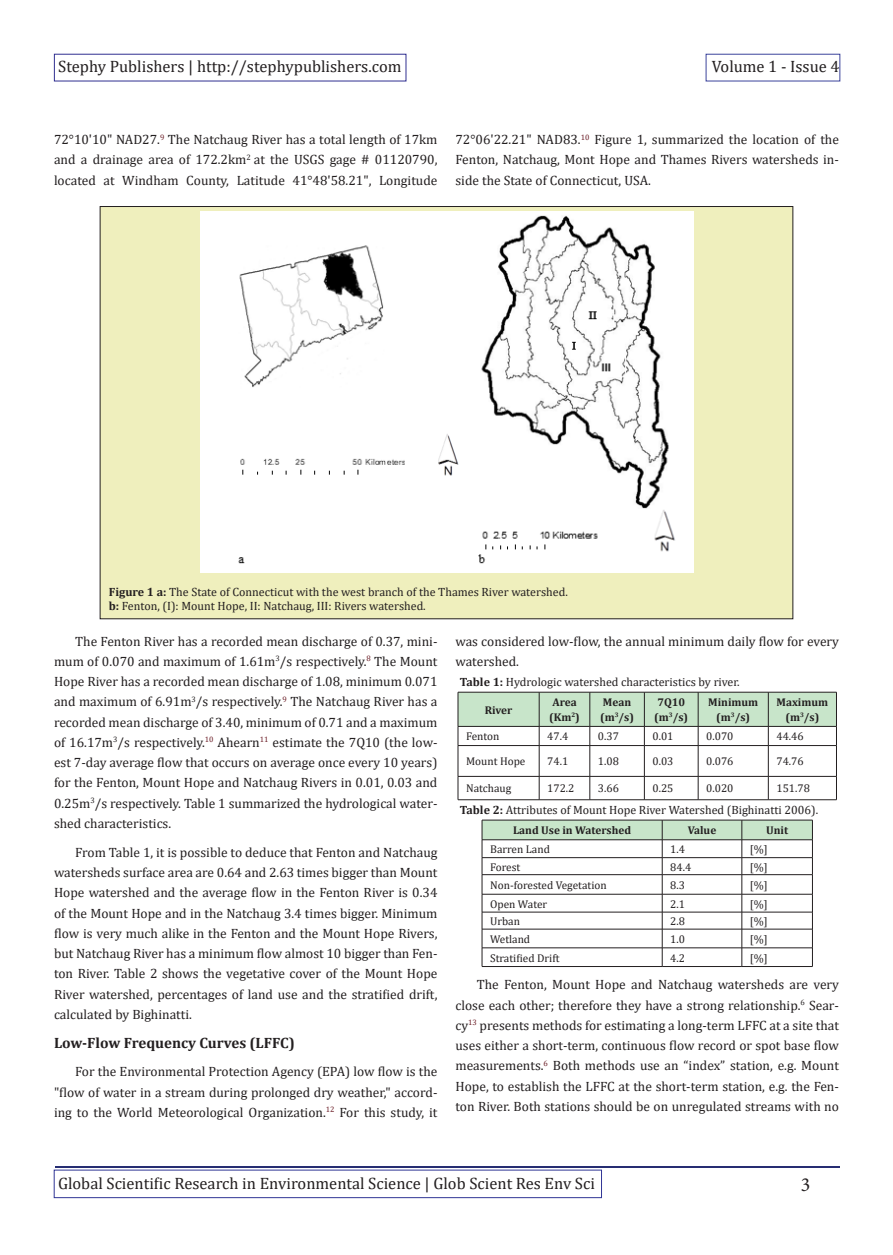
<style>
.page{position:relative;width:893px;height:1255px;background:#fff}
.page>*{position:absolute;margin:0;border:0;box-sizing:border-box;transform-origin:0 0}
.t1{font:19.95px "Minion Pro";color:#231f20}
.t2{font:16.5px "Cambria";color:#231f20}
.t3{font:700 15px "Cambria";color:#231f20}
.Body_Text_Indent_3{font:13.5px/20.2px "Cambria";color:#231f20;text-align:justify}
.t4{font:12px "Cambria";color:#231f20}
.t5{font:11.25px "Cambria";color:#231f20}
.t6{font:700 11.25px/14.4px "Cambria";color:#231f20;text-align:center}
.s1{font-weight:700}
</style>
<div class="page">
<div style="left:54px;top:54px;width:352px;height:27px;border:1px solid #302f90"></div>
<div style="left:706px;top:54px;width:134px;height:27px;border:1px solid #3b439b"></div>
<hr style="left:55px;top:1165px;width:785px;height:2px;background:#262d72">
<div style="left:100px;top:206px;width:693px;height:412px;background:#efefbd"></div>
<img style="left:201px;top:211px;width:492px;height:361px">
<svg style="left:458px;top:692px;width:379px;height:53px"></svg>
<hr style="left:458px;top:745px;width:81px;height:1px;background:#231f20">
<hr style="left:458px;top:745px;width:1px;height:31px;background:#231f20">
<hr style="left:539px;top:745px;width:51px;height:1px;background:#231f20">
<hr style="left:539px;top:745px;width:1px;height:31px;background:#231f20">
<hr style="left:590px;top:745px;width:54px;height:1px;background:#231f20">
<hr style="left:590px;top:745px;width:1px;height:31px;background:#231f20">
<hr style="left:644px;top:745px;width:54px;height:1px;background:#231f20">
<hr style="left:644px;top:745px;width:1px;height:31px;background:#231f20">
<hr style="left:698px;top:745px;width:70px;height:1px;background:#231f20">
<hr style="left:698px;top:745px;width:1px;height:31px;background:#231f20">
<hr style="left:768px;top:745px;width:68px;height:1px;background:#231f20">
<hr style="left:768px;top:745px;width:1px;height:31px;background:#231f20">
<hr style="left:836px;top:745px;width:1px;height:31px;background:#231f20">
<hr style="left:458px;top:776px;width:81px;height:1px;background:#231f20">
<svg style="left:458px;top:776px;width:1px;height:23px"></svg>
<hr style="left:539px;top:776px;width:51px;height:1px;background:#231f20">
<svg style="left:539px;top:776px;width:1px;height:23px"></svg>
<hr style="left:590px;top:776px;width:54px;height:1px;background:#231f20">
<svg style="left:590px;top:776px;width:1px;height:23px"></svg>
<hr style="left:644px;top:776px;width:54px;height:1px;background:#231f20">
<svg style="left:644px;top:776px;width:1px;height:23px"></svg>
<hr style="left:698px;top:776px;width:70px;height:1px;background:#231f20">
<svg style="left:698px;top:776px;width:1px;height:23px"></svg>
<hr style="left:768px;top:776px;width:68px;height:1px;background:#231f20">
<svg style="left:768px;top:776px;width:1px;height:23px"></svg>
<svg style="left:836px;top:776px;width:1px;height:23px"></svg>
<hr style="left:458px;top:799px;width:81px;height:1px;background:#231f20">
<hr style="left:539px;top:799px;width:51px;height:1px;background:#231f20">
<hr style="left:590px;top:799px;width:54px;height:1px;background:#231f20">
<hr style="left:644px;top:799px;width:54px;height:1px;background:#231f20">
<hr style="left:698px;top:799px;width:70px;height:1px;background:#231f20">
<hr style="left:768px;top:799px;width:68px;height:1px;background:#231f20">
<hr style="left:482px;top:819px;width:180px;height:1px;background:#231f20">
<hr style="left:662px;top:819px;width:80px;height:1px;background:#231f20">
<hr style="left:742px;top:819px;width:70px;height:1px;background:#231f20">
<svg style="left:482px;top:820px;width:331px;height:146px"></svg>
<hr style="left:482px;top:966px;width:180px;height:1px;background:#231f20">
<hr style="left:662px;top:966px;width:80px;height:1px;background:#231f20">
<hr style="left:742px;top:966px;width:70px;height:1px;background:#231f20">
<p class="t2" style="left:58px;top:56px;width:345px">Stephy Publishers | http://stephypublishers.com</p>
<p class="t2" style="left:712px;top:56px;width:129px">Volume 1 - Issue 4</p>
<p class="Body_Text_Indent_3" style="left:54px;top:129px;width:385px">72°10'10" NAD27.<sup>9</sup> The Natchaug River has a total length of 17km and a drainage area of 172.2km<sup>2</sup> at the USGS gage # 01120790, located at Windham County, Latitude 41°48'58.21", Longitude</p>
<p class="Body_Text_Indent_3" style="left:455px;top:129px;width:385px">72°06'22.21" NAD83.<sup>10</sup> Figure 1, summarized the location of the Fenton, Natchaug, Mont Hope and Thames Rivers watersheds in&shy;side the State of Connecticut, USA.</p>
<p class="t4" style="left:109px;top:584px;width:460px"><span class="s1">Figure 1 a:</span> The State of Connecticut with the west branch of the Thames River watershed.</p>
<p class="t4" style="left:109px;top:599px;width:318px"><span class="s1">b:</span> Fenton, (I): Mount Hope, II: Natchaug, III: Rivers watershed.</p>
<p class="Body_Text_Indent_3" style="left:54px;top:631px;width:385px;text-indent:21px">The Fenton River has a recorded mean discharge of 0.37, mini&shy;mum of 0.070 and maximum of 1.61m<sup>3</sup>/s respectively.<sup>8</sup> The Mount Hope River has a recorded mean discharge of 1.08, minimum 0.071 and maximum of 6.91m<sup>3</sup>/s respectively.<sup>9</sup> The Natchaug River has a recorded mean discharge of 3.40, minimum of 0.71 and a maximum of 16.17m<sup>3</sup>/s respectively.<sup>10</sup> Ahearn<sup>11</sup> estimate the 7Q10 (the low&shy;est 7-day average flow that occurs on average once every 10 years) for the Fenton, Mount Hope and Natchaug Rivers in 0.01, 0.03 and 0.25m<sup>3</sup>/s respectively. Table 1 summarized the hydrological water&shy;shed characteristics.</p>
<p class="Body_Text_Indent_3" style="left:54px;top:842px;width:385px;text-indent:21px">From Table 1, it is possible to deduce that Fenton and Natchaug watersheds surface area are 0.64 and 2.63 times bigger than Mount Hope watershed and the average flow in the Fenton River is 0.34 of the Mount Hope and in the Natchaug 3.4 times bigger. Minimum flow is very much alike in the Fenton and the Mount Hope Rivers, but Natchaug River has a minimum flow almost 10 bigger than Fen&shy;ton River. Table 2 shows the vegetative cover of the Mount Hope River watershed, percentages of land use and the stratified drift, calculated by Bighinatti.</p>
<p class="t3" style="left:54px;top:1031px;width:242px">Low-Flow Frequency Curves (LFFC)</p>
<p class="Body_Text_Indent_3" style="left:54px;top:1061px;width:385px;text-indent:21px">For the Environmental Protection Agency (EPA) low flow is the "flow of water in a stream during prolonged dry weather," accord&shy;ing to the World Meteorological Organization.<sup>12</sup> For this study, it</p>
<p class="Body_Text_Indent_3" style="left:455px;top:631px;width:385px">was considered low-flow, the annual minimum daily flow for every watershed.</p>
<p class="t4" style="left:460px;top:675px;width:281px"><span class="s1">Table 1:</span> Hydrologic watershed characteristics by river.</p>
<p class="t6" style="left:485px;top:702px;width:29px">River</p>
<p class="t6" style="left:708px;top:695px;width:52px">Minimum (m<sup>3</sup>/s)</p>
<p class="t6" style="left:776px;top:695px;width:53px">Maximum (m<sup>3</sup>/s)</p>
<p class="t6" style="left:657px;top:695px;width:29px">7Q10</p>
<p class="t6" style="left:654px;top:709px;width:35px">(m<sup>3</sup>/s)</p>
<p class="t6" style="left:552px;top:695px;width:26px">Area</p>
<p class="t6" style="left:549px;top:709px;width:32px">(Km<sup>2</sup>)</p>
<p class="t6" style="left:603px;top:695px;width:30px">Mean</p>
<p class="t6" style="left:600px;top:709px;width:35px">(m<sup>3</sup>/s)</p>
<p class="t5" style="left:466px;top:730px;width:35px">Fenton</p>
<p class="t5" style="left:547px;top:730px;width:23px">47.4</p>
<p class="t5" style="left:598px;top:730px;width:23px">0.37</p>
<p class="t5" style="left:652px;top:730px;width:23px">0.01</p>
<p class="t5" style="left:706px;top:730px;width:29px">0.070</p>
<p class="t5" style="left:776px;top:730px;width:29px">44.46</p>
<p class="t5" style="left:466px;top:754px;width:61px">Mount Hope</p>
<p class="t5" style="left:547px;top:754px;width:23px">74.1</p>
<p class="t5" style="left:598px;top:754px;width:23px">1.08</p>
<p class="t5" style="left:652px;top:754px;width:23px">0.03</p>
<p class="t5" style="left:706px;top:754px;width:29px">0.076</p>
<p class="t5" style="left:776px;top:754px;width:29px">74.76</p>
<p class="t5" style="left:466px;top:782px;width:47px">Natchaug</p>
<p class="t5" style="left:547px;top:782px;width:29px">172.2</p>
<p class="t5" style="left:598px;top:782px;width:23px">3.66</p>
<p class="t5" style="left:652px;top:782px;width:23px">0.25</p>
<p class="t5" style="left:706px;top:782px;width:29px">0.020</p>
<p class="t5" style="left:776px;top:782px;width:35px">151.78</p>
<p class="t4" style="left:460px;top:802px;width:360px"><span class="s1">Table 2:</span> Attributes of Mount Hope River Watershed (Bighinatti 2006).</p>
<p class="t6" style="left:513px;top:822px;width:120px">Land Use in Watershed</p>
<p class="t6" style="left:688px;top:822px;width:30px">Value</p>
<p class="t6" style="left:766px;top:822px;width:24px">Unit</p>
<p class="t5" style="left:490px;top:842px;width:61px">Barren Land</p>
<p class="t5" style="left:670px;top:842px;width:16px">1.4</p>
<p class="t5" style="left:750px;top:842px;width:19px">[%]</p>
<p class="t5" style="left:490px;top:860px;width:32px">Forest</p>
<p class="t5" style="left:670px;top:860px;width:23px">84.4</p>
<p class="t5" style="left:750px;top:860px;width:19px">[%]</p>
<p class="t5" style="left:490px;top:878px;width:118px">Non-forested Vegetation</p>
<p class="t5" style="left:670px;top:878px;width:16px">8.3</p>
<p class="t5" style="left:750px;top:878px;width:19px">[%]</p>
<p class="t5" style="left:490px;top:897px;width:59px">Open Water</p>
<p class="t5" style="left:670px;top:897px;width:16px">2.1</p>
<p class="t5" style="left:750px;top:897px;width:19px">[%]</p>
<p class="t5" style="left:490px;top:914px;width:31px">Urban</p>
<p class="t5" style="left:670px;top:914px;width:16px">2.8</p>
<p class="t5" style="left:750px;top:914px;width:19px">[%]</p>
<p class="t5" style="left:490px;top:932px;width:42px">Wetland</p>
<p class="t5" style="left:670px;top:932px;width:16px">1.0</p>
<p class="t5" style="left:750px;top:932px;width:19px">[%]</p>
<p class="t5" style="left:490px;top:951px;width:71px">Stratified Drift</p>
<p class="t5" style="left:670px;top:951px;width:16px">4.2</p>
<p class="t5" style="left:750px;top:951px;width:19px">[%]</p>
<p class="Body_Text_Indent_3" style="left:455px;top:974px;width:385px;text-indent:21px">The Fenton, Mount Hope and Natchaug watersheds are very close each other; therefore they have a strong relationship.<sup>6</sup> Sear&shy;cy<sup>13</sup> presents methods for estimating a long-term LFFC at a site that uses either a short-term, continuous flow record or spot base flow measurements.<sup>6</sup> Both methods use an “index” station, e.g. Mount Hope, to establish the LFFC at the short-term station, e.g. the Fen&shy;ton River. Both stations should be on unregulated streams with no</p>
<p class="t2" style="left:58px;top:1173px;width:538px">Global Scientific Research in Environmental Science | Glob Scient Res Env Sci</p>
<h1 class="t1" style="left:801px;top:1171px;width:11px">3</h1>
</div>
